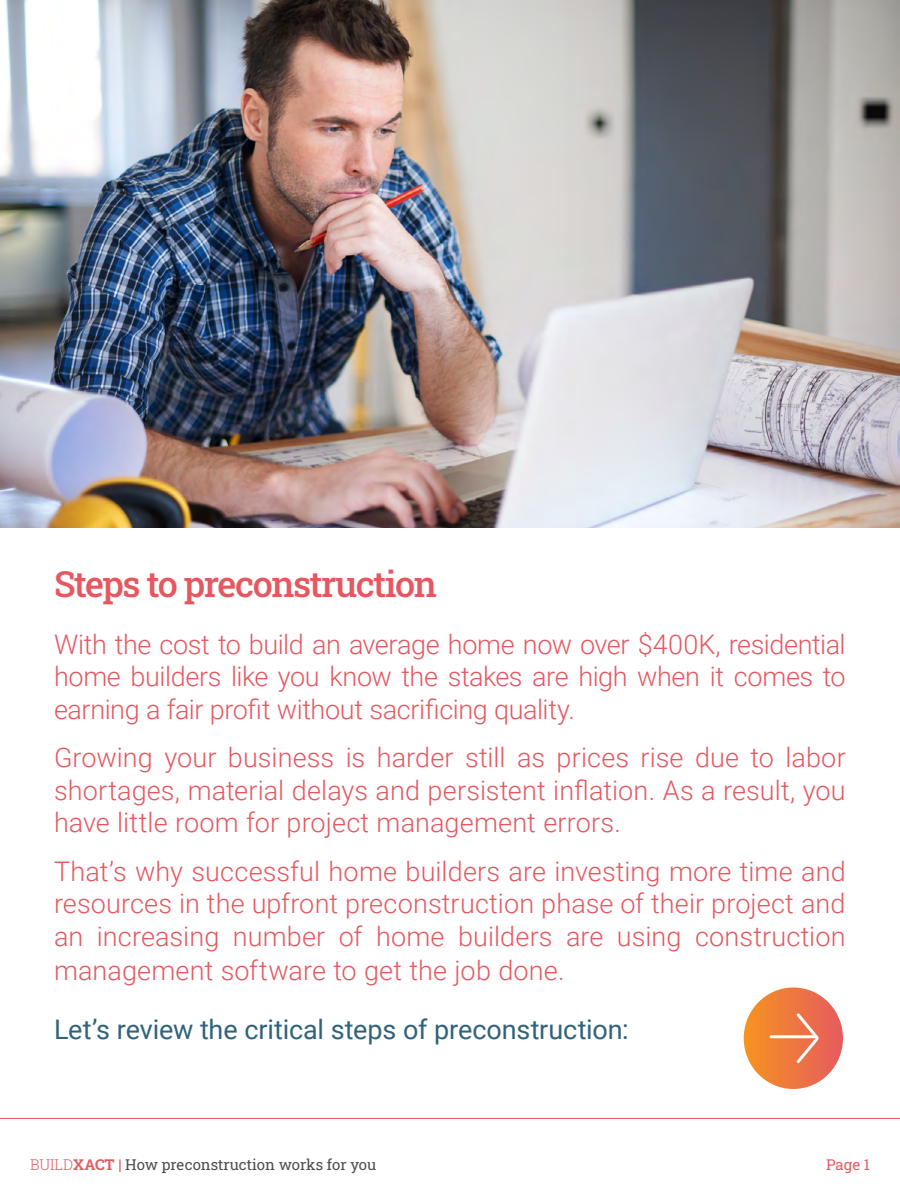
<style>
.page{position:relative;width:900px;height:1200px;background:#fff}
.page>*{position:absolute;margin:0;border:0;box-sizing:border-box;transform-origin:0 0}
.t1{font:500 36px "Roboto Slab";letter-spacing:-.04em;color:#e55860}
.t2{font:300 27px/32.4px "Roboto";color:#e55860;text-align:justify}
.t3{font:27px "Roboto";letter-spacing:-.005em;color:#30637b}
.t4{font:15px "Roboto Slab";color:#4d4d4f}
.t5{font:15px "Roboto Slab";color:#e55a60}
.s1{font-weight:300;color:#e55a60}
.s2{font-weight:700;color:#e55a60}
</style>
<div class="page">
<svg style="left:744px;top:987px;width:99px;height:102px"></svg>
<img style="left:0;top:0;width:900px;height:528px">
<hr style="left:0;top:1118px;width:900px;height:1px;background:#e55a60">
<h1 class="t1" style="left:54px;top:559px;width:385px">Steps to preconstruction</h1>
<p class="t2" style="left:54px;top:627px;width:793px">With the cost to build an average home now over $400K, residential home builders like you know the stakes are high when it comes to earning a fair profit without sacrificing quality.</p>
<p class="t2" style="left:54px;top:741px;width:793px">Growing your business is harder still as prices rise due to labor shortages, material delays and persistent inflation. As a result, you have little room for project management errors.</p>
<p class="t2" style="left:54px;top:854px;width:793px;line-height:33px">That’s why successful home builders are investing more time and resources in the upfront preconstruction phase of their project and an increasing number of home builders are using construction management software to get the job done.</p>
<p class="t3" style="left:54px;top:1011px;width:576px">Let’s review the critical steps of preconstruction:</p>
<p class="t4" style="left:30px;top:1154px;width:348px"><span class="s1">BUILD</span><span class="s2">XACT |</span> How preconstruction works for you</p>
<p class="t5" style="left:826px;top:1154px;width:45px">Page 1</p>
</div>
